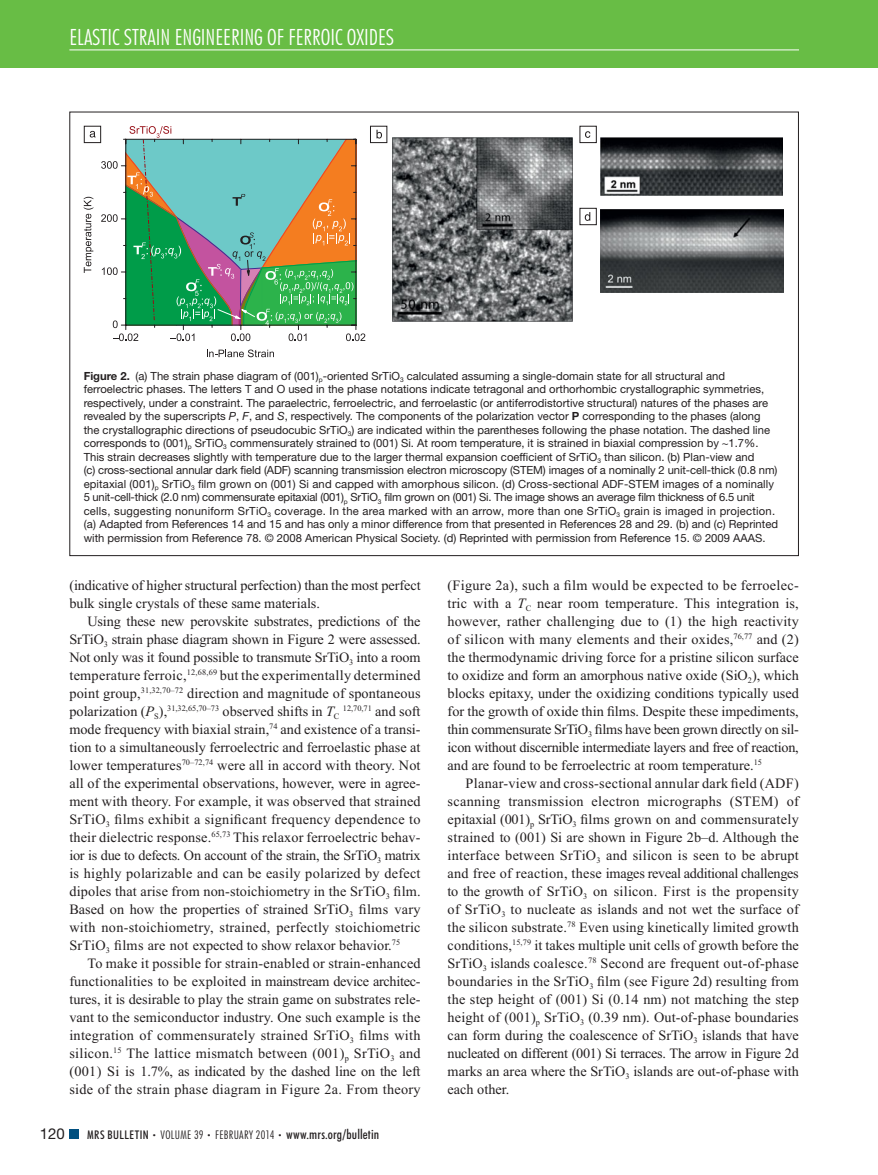
<style>
.page{position:relative;width:878px;height:1175px;background:#fff}
.page>*{position:absolute;margin:0;border:0;box-sizing:border-box;transform-origin:0 0}
.t1{font:300 condensed 22.5px "Futura BT";color:#fff}
.t2{font:15px "Helvetica Neue LT Std";color:#231f20}
.t3{font:14.25px/18px "Times New Roman";color:#231f20;text-align:justify}
.t4{font:300 condensed 12px "Futura BT";letter-spacing:.02em;color:#231f20}
.t5{font:11.25px/13.5px "Helvetica Neue LT Std";color:#231f20}
.s1{font-weight:700}
.s2{font-style:italic}
.s3{font-family:"Tn Q"}
.s4{font-weight:500}
.s5{font-size:7.5px}
.s6{font-weight:500;font-size:13.5px}
</style>
<div class="page">
<div style="left:0;top:0;width:878px;height:68px;background:#68bd45"></div>
<hr style="left:69px;top:50px;width:730px;height:1px;background:#fff">
<div style="left:69px;top:1130px;width:9px;height:8px;background:#005080"></div>
<svg style="left:207px;top:349px;width:67px;height:8px"></svg>
<img style="left:392px;top:137px;width:180px;height:184px">
<img style="left:600px;top:137px;width:182px;height:58px">
<img style="left:600px;top:209px;width:183px;height:83px">
<div style="left:370px;top:126px;width:17px;height:17px;border:1px solid #231f20"></div>
<div style="left:579px;top:208px;width:17px;height:17px;border:1px solid #231f20"></div>
<svg style="left:84px;top:126px;width:281px;height:215px"></svg>
<svg style="left:376px;top:130px;width:6px;height:8px"></svg>
<svg style="left:585px;top:131px;width:5px;height:7px"></svg>
<svg style="left:584px;top:212px;width:6px;height:9px"></svg>
<h1 class="t1" style="left:69px;top:29px;width:326px">ELASTIC STRAIN ENGINEERING OF FERROIC OXIDES</h1>
<p class="t5" style="left:84px;top:370px;width:696px"><span class="s1">Figure 2.</span> (a) The strain phase diagram of (001) <sub>p</sub>-oriented SrTiO <sub>3</sub> calculated assuming a single-domain state for all structural and ferroelectric phases. The letters T and O used in the phase notations indicate tetragonal and orthorhombic crystallographic symmetries, respectively, under a constraint. The paraelectric, ferroelectric, and ferroelastic (or antiferrodistortive structural) natures of the phases are revealed by the superscripts <span class="s2">P</span>, <span class="s2">F</span>, and <span class="s2">S</span>, respectively. The components of the polarization vector <span class="s1">P</span> corresponding to the phases (along the crystallographic directions of pseudocubic SrTiO <sub>3</sub>) are indicated within the parentheses following the phase notation. The dashed line corresponds to (001) <sub>p</sub> SrTiO <sub>3</sub> commensurately strained to (001) Si. At room temperature, it is strained in biaxial compression by <span class="s3">∼</span>1.7%.<br>This strain decreases slightly with temperature due to the larger thermal expansion coefficient of SrTiO <sub>3</sub> than silicon. (b) Plan-view and<br>(c) cross-sectional annular dark field (ADF) scanning transmission electron microscopy (STEM) images of a nominally 2 unit-cell-thick (0.8 nm) epitaxial (001) <sub>p</sub> SrTiO <sub>3</sub> film grown on (001) Si and capped with amorphous silicon. (d) Cross-sectional ADF-STEM images of a nominally 5 unit-cell-thick (2.0 nm) commensurate epitaxial (001) <sub>p</sub> SrTiO <sub>3</sub> film grown on (001) Si. The image shows an average film thickness of 6.5 unit cells, suggesting nonuniform SrTiO <sub>3</sub> coverage. In the area marked with an arrow, more than one SrTiO <sub>3</sub> grain is imaged in projection. (a) Adapted from References 14 and 15 and has only a minor difference from that presented in References 28 and 29. (b) and (c) Reprinted with permission from Reference 78. © 2008 American Physical Society. (d) Reprinted with permission from Reference 15. © 2009 AAAS.</p>
<p class="t3" style="left:69px;top:577px;width:353px">(indicative of higher structural perfection) than the most perfect bulk single crystals of these same materials.</p>
<p class="t3" style="left:69px;top:613px;width:353px;text-indent:18px">Using these new perovskite substrates, predictions of the SrTiO <sub>3</sub> strain phase diagram shown in Figure 2 were assessed.<br>Not only was it found possible to transmute SrTiO <sub>3</sub> into a room temperature ferroic, <sup>12</sup> <sup>,</sup> <sup>68</sup> <sup>,</sup> <sup>69</sup> but the experimentally determined point group, <sup>31</sup> <sup>,</sup> <sup>32</sup> <sup>,</sup> <sup>70</sup> <sup>–</sup> <sup>72</sup> direction and magnitude of spontaneous polarization ( <span class="s2">P</span><sub>S</sub> ), <sup>31</sup> <sup>,</sup> <sup>32</sup> <sup>,</sup> <sup>65</sup> <sup>,</sup> <sup>70</sup> <sup>–</sup> <sup>73</sup> observed shifts in <span class="s2">T</span><sub>C</sub> <sup>12</sup> <sup>,</sup> <sup>70</sup> <sup>,</sup> <sup>71</sup> and soft mode frequency with biaxial strain, <sup>74</sup> and existence of a transi&shy;tion to a simultaneously ferroelectric and ferroelastic phase at lower temperatures <sup>70</sup> <sup>–</sup> <sup>72</sup> <sup>,</sup> <sup>74</sup> were all in accord with theory. Not all of the experimental observations, however, were in agree&shy;ment with theory. For example, it was observed that strained SrTiO <sub>3</sub> films exhibit a significant frequency dependence to their dielectric response. <sup>65</sup> <sup>,</sup> <sup>73</sup> This relaxor ferroelectric behav&shy;ior is due to defects. On account of the strain, the SrTiO <sub>3</sub> matrix is highly polarizable and can be easily polarized by defect dipoles that arise from non-stoichiometry in the SrTiO <sub>3</sub> film.<br>Based on how the properties of strained SrTiO <sub>3</sub> films vary with non-stoichiometry, strained, perfectly stoichiometric SrTiO <sub>3</sub> films are not expected to show relaxor behavior. <sup>75</sup></p>
<p class="t3" style="left:69px;top:955px;width:353px;text-indent:18px">To make it possible for strain-enabled or strain-enhanced functionalities to be exploited in mainstream device architec&shy;tures, it is desirable to play the strain game on substrates rele&shy;vant to the semiconductor industry. One such example is the integration of commensurately strained SrTiO <sub>3</sub> films with silicon. <sup>15</sup> The lattice mismatch between (001) <sub>p</sub> SrTiO <sub>3</sub> and (001) Si is 1.7%, as indicated by the dashed line on the left side of the strain phase diagram in Figure 2a . From theory</p>
<p class="t2" style="left:40px;top:1128px;width:27px">120</p>
<p class="t4" style="left:87px;top:1130px;width:293px"><span class="s4">MRS BULLETIN</span> <span class="s5">•</span> VOLUME 39 <span class="s5">•</span> FEBRUARY 2014 <span class="s5">•</span> <span class="s6">www.mrs.org/bulletin</span></p>
<p class="t3" style="left:447px;top:577px;width:353px">( Figure 2a ), such a film would be expected to be ferroelec&shy;tric with a <span class="s2">T</span><sub>C</sub> near room temperature. This integration is, however, rather challenging due to (1) the high reactivity of silicon with many elements and their oxides, <sup>76</sup> <sup>,</sup> <sup>77</sup> and (2) the thermodynamic driving force for a pristine silicon surface to oxidize and form an amorphous native oxide (SiO <sub>2</sub> ), which blocks epitaxy, under the oxidizing conditions typically used for the growth of oxide thin films. Despite these impediments, thin commensurate SrTiO <sub>3</sub> films have been grown directly on sil&shy;icon without discernible intermediate layers and free of reaction, and are found to be ferroelectric at room temperature. <sup>15</sup></p>
<p class="t3" style="left:447px;top:775px;width:353px;text-indent:18px">Planar-view and cross-sectional annular dark field (ADF) scanning transmission electron micrographs (STEM) of epitaxial (001) <sub>p</sub> SrTiO <sub>3</sub> films grown on and commensurately strained to (001) Si are shown in Figure 2b–d . Although the interface between SrTiO <sub>3</sub> and silicon is seen to be abrupt and free of reaction, these images reveal additional challenges to the growth of SrTiO <sub>3</sub> on silicon. First is the propensity of SrTiO <sub>3</sub> to nucleate as islands and not wet the surface of the silicon substrate. <sup>78</sup> Even using kinetically limited growth conditions, <sup>15</sup> <sup>,</sup> <sup>79</sup> it takes multiple unit cells of growth before the SrTiO <sub>3</sub> islands coalesce. <sup>78</sup> Second are frequent out-of-phase boundaries in the SrTiO <sub>3</sub> film (see Figure 2d ) resulting from the step height of (001) Si (0.14 nm) not matching the step height of (001) <sub>p</sub> SrTiO <sub>3</sub> (0.39 nm). Out-of-phase boundaries can form during the coalescence of SrTiO <sub>3</sub> islands that have nucleated on different (001) Si terraces. The arrow in Figure 2d marks an area where the SrTiO <sub>3</sub> islands are out-of-phase with each other.</p>
</div>
